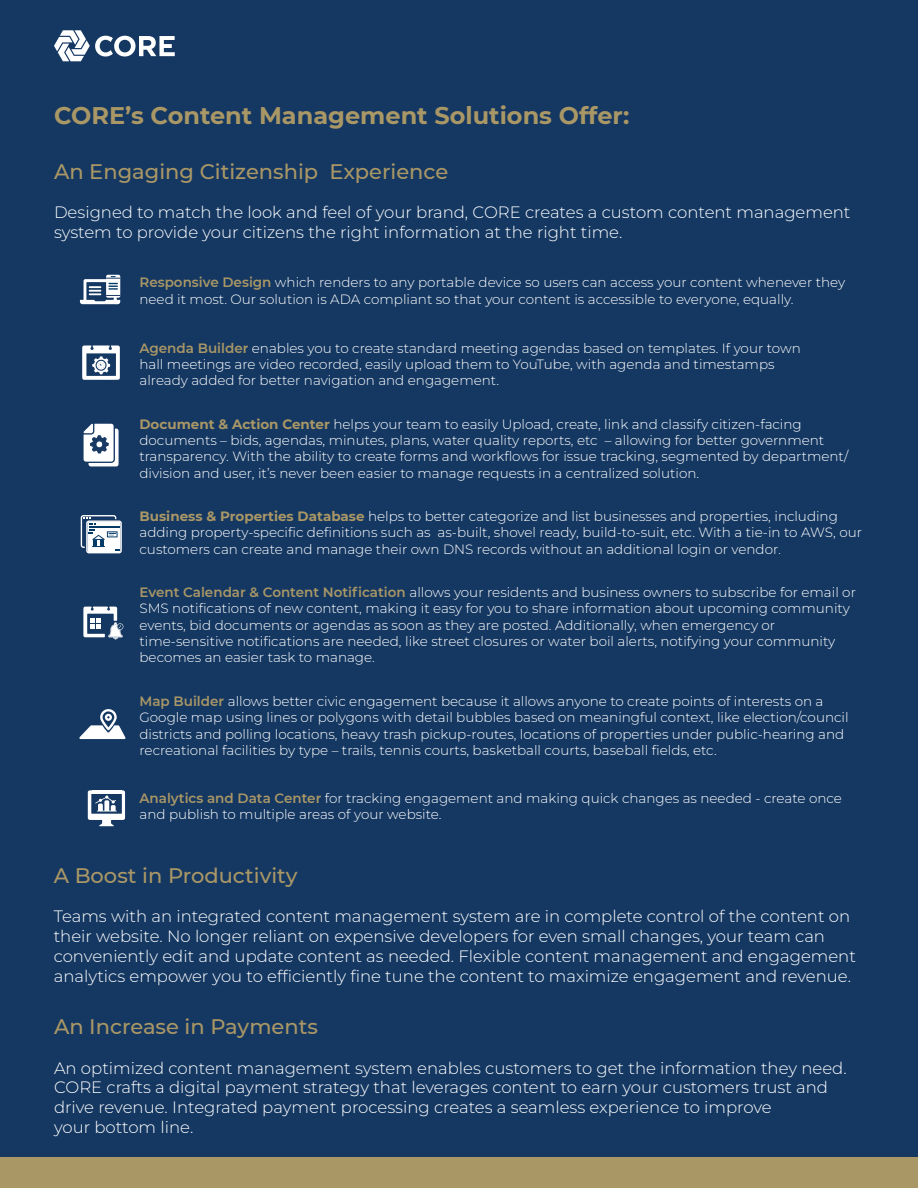
<style>
.page{position:relative;width:918px;height:1188px;background:#fff}
.page>*{position:absolute;margin:0;border:0;box-sizing:border-box;transform-origin:0 0}
.t1{font:700 24px "Montserrat";color:#aa9766}
.t2{font:500 21px "Montserrat";color:#aa9766}
.t3{font:300 16.5px/19.8px "Montserrat";color:#fff}
.t4{font:300 13.5px/16.2px "Montserrat";color:#fff}
.s1{font-weight:600;color:#aa9766}
.s2{font-weight:700;color:#aa9766}
.s3{font-size:12px}
</style>
<div class="page">
<div style="left:0;top:0;width:918px;height:1158px;background:#153862"></div>
<div style="left:0;top:1158px;width:918px;height:30px;background:#aa9766"></div>
<svg style="left:54px;top:30px;width:121px;height:32px"></svg>
<div style="left:106px;top:275px;width:14px;height:23px;background:#fff;border-radius:2px"></div>
<svg style="left:80px;top:276px;width:40px;height:28px"></svg>
<svg style="left:82px;top:345px;width:38px;height:35px"></svg>
<svg style="left:84px;top:424px;width:35px;height:42px"></svg>
<svg style="left:81px;top:515px;width:41px;height:38px"></svg>
<svg style="left:83px;top:607px;width:40px;height:33px"></svg>
<svg style="left:79px;top:709px;width:47px;height:30px"></svg>
<svg style="left:88px;top:790px;width:37px;height:36px"></svg>
<hr style="left:92px;top:790px;width:29px;height:4px;background:#fff">
<p class="t1" style="left:54px;top:98px;width:577px">CORE’s Content Management Solutions Offer:</p>
<p class="t2" style="left:54px;top:157px;width:396px">An Engaging Citizenship Experience</p>
<p class="t3" style="left:54px;top:202px;width:798px">Designed to match the look and feel of your brand, CORE creates a custom content management system to provide your citizens the right information at the right time.</p>
<p class="t4" style="left:140px;top:274px;width:707px"><span class="s1">Responsive Design</span> which renders to any portable device so users can access your content whenever they need it most. Our solution is ADA compliant so that your content is accessible to everyone, equally.</p>
<p class="t4" style="left:140px;top:340px;width:663px"><span class="s1">Agenda Builder</span> enables you to create standard meeting agendas based on templates. If your town hall meetings are video recorded, easily upload them to YouTube, with agenda and timestamps already added for better navigation and engagement.</p>
<p class="t4" style="left:140px;top:416px;width:710px"><span class="s2">Document &amp; Action Center</span> helps your team to easily Upload, create, link and classify citizen-facing documents – bids, agendas, minutes, plans, water quality reports, etc – allowing for better government transparency. With the ability to create forms and workflows for issue tracking, segmented by department/ division and user, it’s never been easier to manage requests in a centralized solution.</p>
<p class="t4" style="left:140px;top:508px;width:724px"><span class="s2">Business &amp; Properties Database</span> helps to better categorize and list businesses and properties, including adding property-specific definitions such as as-built, shovel ready, build-to-suit, etc. With a tie-in to AWS, our customers can create and manage their own DNS records without an additional login or vendor<span class="s3">.</span></p>
<p class="t4" style="left:140px;top:584px;width:718px"><span class="s1">Event Calendar &amp; Content Notification</span> allows your residents and business owners to subscribe for email or<br>SMS notifications of new content, making it easy for you to share information about upcoming community events, bid documents or agendas as soon as they are posted. Additionally, when emergency or</p>
<p class="t4" style="left:140px;top:633px;width:697px">time-sensitive notifications are needed, like street closures or water boil alerts, notifying your community becomes an easier task to manage.</p>
<p class="t4" style="left:140px;top:693px;width:711px"><span class="s1">Map Builder</span> allows better civic engagement because it allows anyone to create points of interests on a Google map using lines or polygons with detail bubbles based on meaningful context, like election/council districts and polling locations, heavy trash pickup-routes, locations of properties under public-hearing and recreational facilities by type – trails, tennis courts, basketball courts, baseball fields, etc.</p>
<p class="t4" style="left:140px;top:790px;width:704px"><span class="s1">Analytics and Data Center</span> for tracking engagement and making quick changes as needed - create once and publish to multiple areas of your website.</p>
<p class="t2" style="left:54px;top:860px;width:245px">A Boost in Productivity</p>
<p class="t3" style="left:54px;top:906px;width:804px">Teams with an integrated content management system are in complete control of the content on their website. No longer reliant on expensive developers for even small changes, your team can conveniently edit and update content as needed. Flexible content management and engagement analytics empower you to efficiently fine tune the content to maximize engagement and revenue.</p>
<p class="t2" style="left:54px;top:1012px;width:266px">An Increase in Payments</p>
<p class="t3" style="left:54px;top:1057px;width:794px">An optimized content management system enables customers to get the information they need.<br>CORE crafts a digital payment strategy that leverages content to earn your customers trust and drive revenue. Integrated payment processing creates a seamless experience to improve</p>
<p class="t3" style="left:54px;top:1117px;width:141px">your bottom line.</p>
</div>
